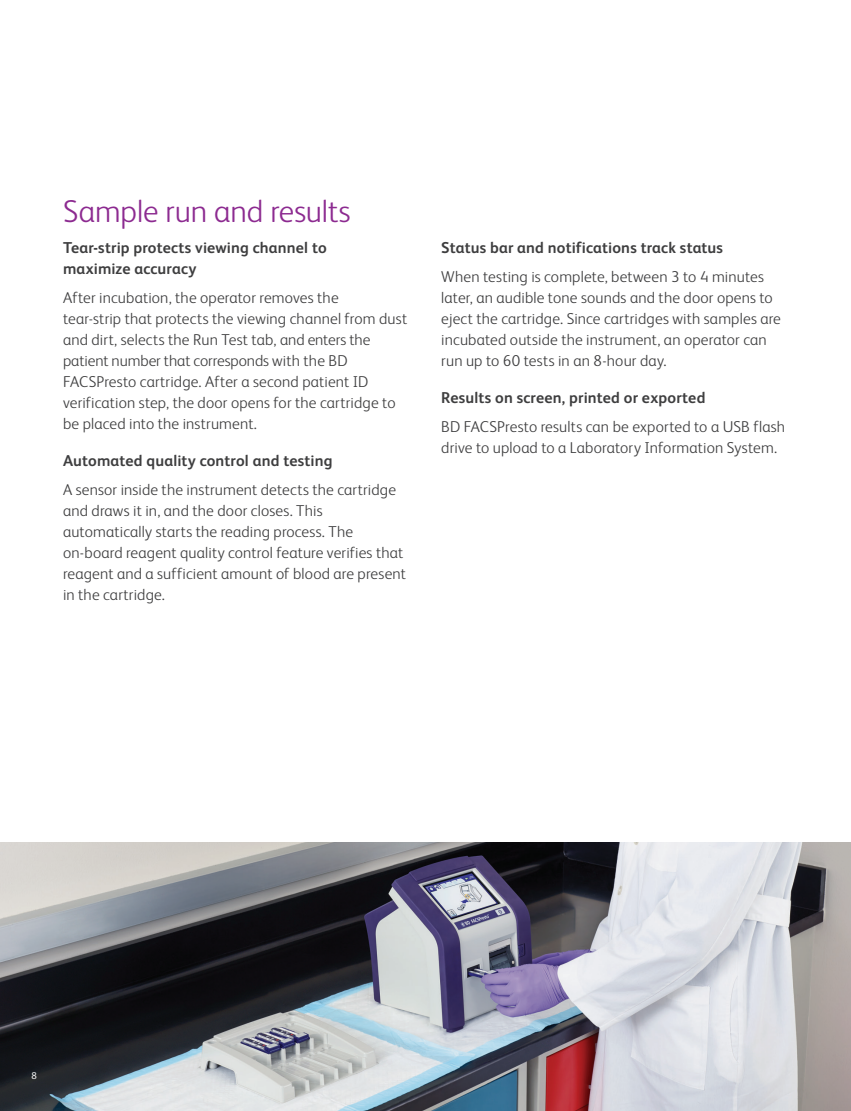
<style>
.page{position:relative;width:851px;height:1111px;background:#fff}
.page>*{position:absolute;margin:0;border:0;box-sizing:border-box;transform-origin:0 0}
.Subhead_option_1_FS{font:300 31.5px "FS Albert Pro";letter-spacing:-.005em;color:#8c2a90}
.Body_copy_FS_Albert{font:300 15.75px/21px "FS Albert Pro";letter-spacing:.01em;color:#3e3e3f}
.Subhead_body_copy_FS{font:700 15.75px/21px "FS Albert Pro";letter-spacing:.01em;color:#3e3e3f}
.t1{font:10.5px "Myriad Pro";color:#fff}
</style>
<div class="page">
<svg style="left:0;top:842px;width:850px;height:268px;background:#8c8c93"></svg>
<p class="Subhead_option_1_FS" style="left:63px;top:190px;width:289px">Sample run and results</p>
<p class="Subhead_body_copy_FS" style="left:63px;top:236px;width:265px">Tear-strip protects viewing channel to maximize accuracy</p>
<p class="Body_copy_FS_Albert" style="left:63px;top:286px;width:345px">After incubation, the operator removes the<br>tear-strip that protects the viewing channel from dust and dirt, selects the Run Test tab, and enters the patient number that corresponds with the BD FACSPresto cartridge. After a second patient ID verification step, the door opens for the cartridge to be placed into the instrument.</p>
<p class="Subhead_body_copy_FS" style="left:63px;top:449px;width:271px">Automated quality control and testing</p>
<p class="Body_copy_FS_Albert" style="left:63px;top:478px;width:344px">A sensor inside the instrument detects the cartridge and draws it in, and the door closes. This automatically starts the reading process. The on-board reagent quality control feature verifies that reagent and a sufficient amount of blood are present in the cartridge.</p>
<p class="Subhead_body_copy_FS" style="left:441px;top:236px;width:283px">Status bar and notifications track status</p>
<p class="Body_copy_FS_Albert" style="left:441px;top:265px;width:341px">When testing is complete, between 3 to 4 minutes later, an audible tone sounds and the door opens to eject the cartridge. Since cartridges with samples are incubated outside the instrument, an operator can run up to 60 tests in an 8-hour day.</p>
<p class="Subhead_body_copy_FS" style="left:441px;top:386px;width:266px">Results on screen, printed or exported</p>
<p class="Body_copy_FS_Albert" style="left:441px;top:415px;width:345px">BD FACSPresto results can be exported to a USB flash drive to upload to a Laboratory Information System.</p>
<p class="t1" style="left:32px;top:1069px;width:7px">8</p>
</div>
